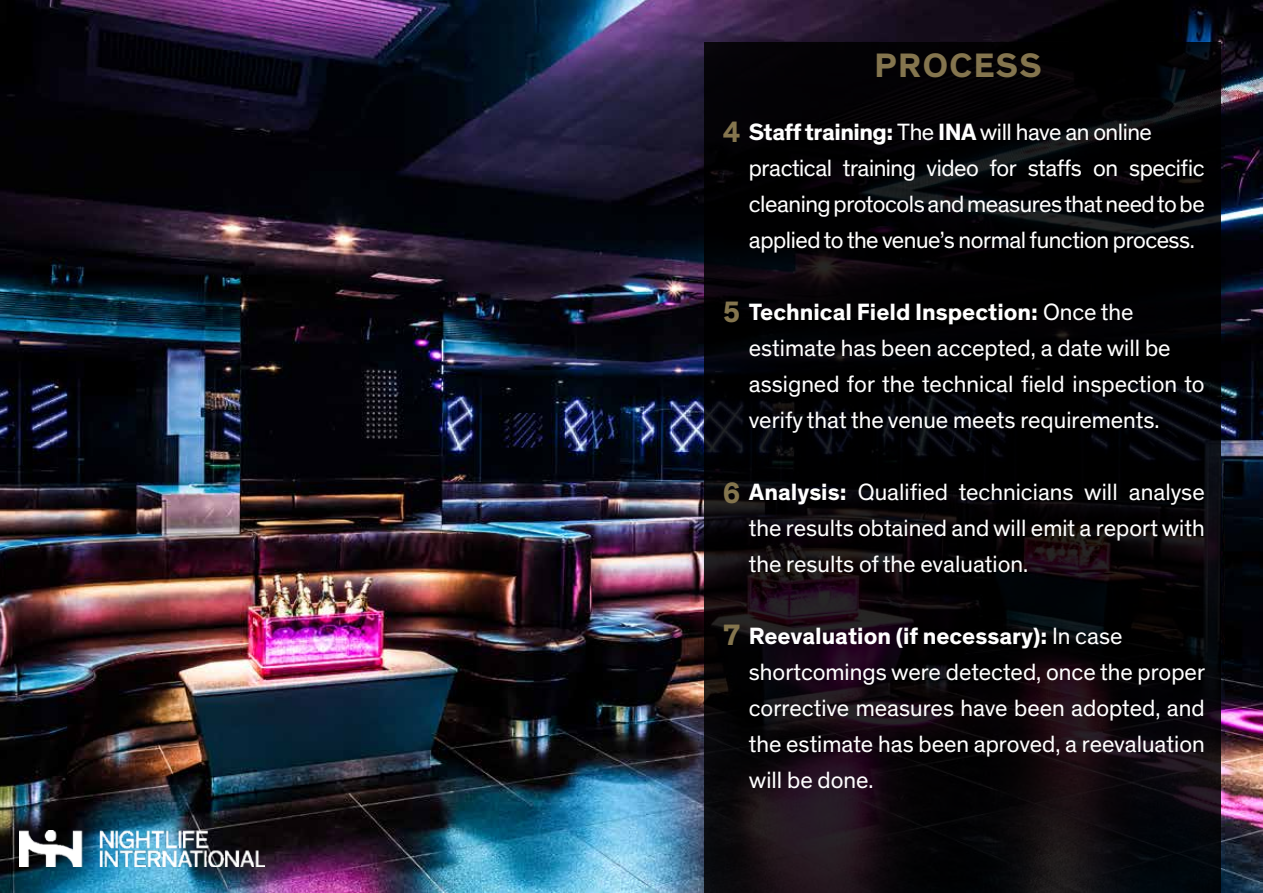
<style>
.page{position:relative;width:1263px;height:893px;background:#fff}
.page>*{position:absolute;margin:0;border:0;box-sizing:border-box;transform-origin:0 0}
.t1{font:700 34.5px "Theinhardt";letter-spacing:.04em;color:#84754e}
.t2{font:700 30px "Theinhardt";color:#84754e}
.t3{font:24px/36px "Theinhardt";color:#fff}
.t4{font:24px/36px "Theinhardt";letter-spacing:-.02em;color:#fff}
.s1{font-weight:700}
</style>
<div class="page">
<img style="left:0;top:0;width:1263px;height:893px">
<svg style="left:704px;top:43px;width:516px;height:850px;background:#070508"></svg>
<img style="left:19px;top:831px;width:245px;height:35px">
<h1 class="t1" style="left:875px;top:44px;width:168px">PROCESS</h1>
<p class="t2" style="left:723px;top:113px;width:19px">4</p>
<p class="t4" style="left:749px;top:115px;width:457px"><span class="s1">Staff training:</span> The <span class="s1">INA</span> will have an online practical training video for staffs on specific cleaning protocols and measures that need to be applied to the venue’s normal function process.</p>
<p class="t2" style="left:723px;top:293px;width:19px">5</p>
<p class="t3" style="left:749px;top:295px;width:457px"><span class="s1">Technical Field Inspection:</span> Once the estimate has been accepted, a date will be assigned for the technical field inspection to verify that the venue meets requirements.</p>
<p class="t2" style="left:723px;top:474px;width:19px">6</p>
<p class="t3" style="left:749px;top:475px;width:457px;text-align:justify"><span class="s1">Analysis:</span> Qualified technicians will analyse the results obtained and will emit a report with the results of the evaluation.</p>
<p class="t2" style="left:723px;top:616px;width:19px">7</p>
<p class="t3" style="left:749px;top:619px;width:458px"><span class="s1">Reevaluation (if necessary):</span> In case shortcomings were detected, once the proper corrective measures have been adopted, and the estimate has been aproved, a reevaluation will be done.</p>
</div>
